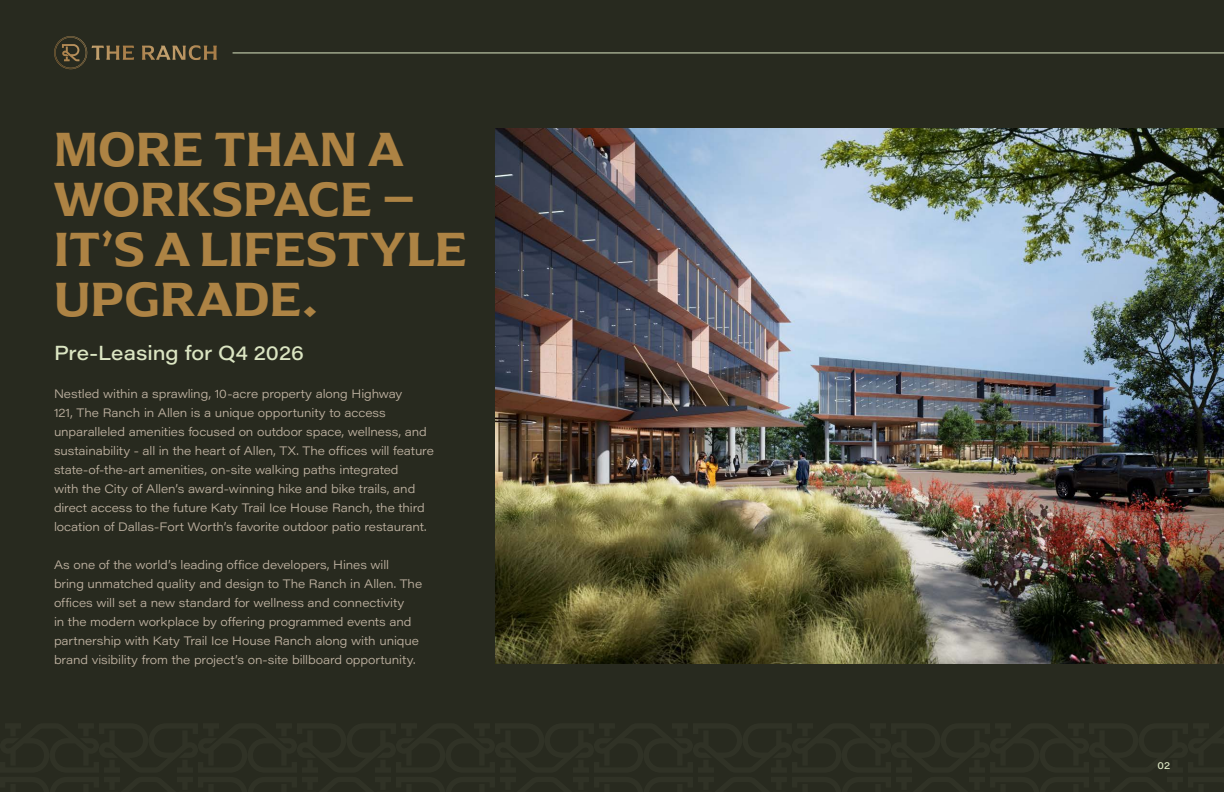
<style>
.page{position:relative;width:1224px;height:792px;background:#282a1f}
.page>*{position:absolute;margin:0;border:0;box-sizing:border-box;transform-origin:0 0}
.t1{font:600 50px/50px "Arpona";letter-spacing:.01em;color:#ad8344}
.t2{font:500 20px "Acumin Pro Wide";color:#dbe5c2}
.t3{font:300 12px/19px "Acumin Pro Wide";letter-spacing:-.005em;color:#c0b3a2}
.t4{font:500 10px "Acumin Pro Wide";color:#dbe5c2}
</style>
<div class="page">
<img style="left:495px;top:128px;width:729px;height:536px">
<hr style="left:233px;top:53px;width:991px;height:1px;background:#dbe5c2">
<svg style="left:54px;top:36px;width:163px;height:33px"></svg>
<p class="t1" style="left:54px;top:123px;width:414px">MORE THAN A<br>WORKSPACE –<br>IT’S A LIFESTYLE<br>UPGRADE.</p>
<p class="t2" style="left:54px;top:338px;width:251px">Pre-Leasing for Q4 2026</p>
<p class="t3" style="left:54px;top:383px;width:381px">Nestled within a sprawling, 10-acre property along Highway<br>121, The Ranch in Allen is a unique opportunity to access unparalleled amenities focused on outdoor space, wellness, and sustainability - all in the heart of Allen, TX. The offices will feature state-of-the-art amenities, on-site walking paths integrated<br>with the City of Allen’s award-winning hike and bike trails, and direct access to the future Katy Trail Ice House Ranch, the third location of Dallas-Fort Worth’s favorite outdoor patio restaurant.</p>
<p class="t3" style="left:54px;top:554px;width:370px">As one of the world’s leading office developers, Hines will bring unmatched quality and design to The Ranch in Allen. The offices will set a new standard for wellness and connectivity<br>in the modern workplace by offering programmed events and partnership with Katy Trail Ice House Ranch along with unique brand visibility from the project’s on-site billboard opportunity.</p>
<p class="t4" style="left:1157px;top:758px;width:14px">02</p>
</div>
